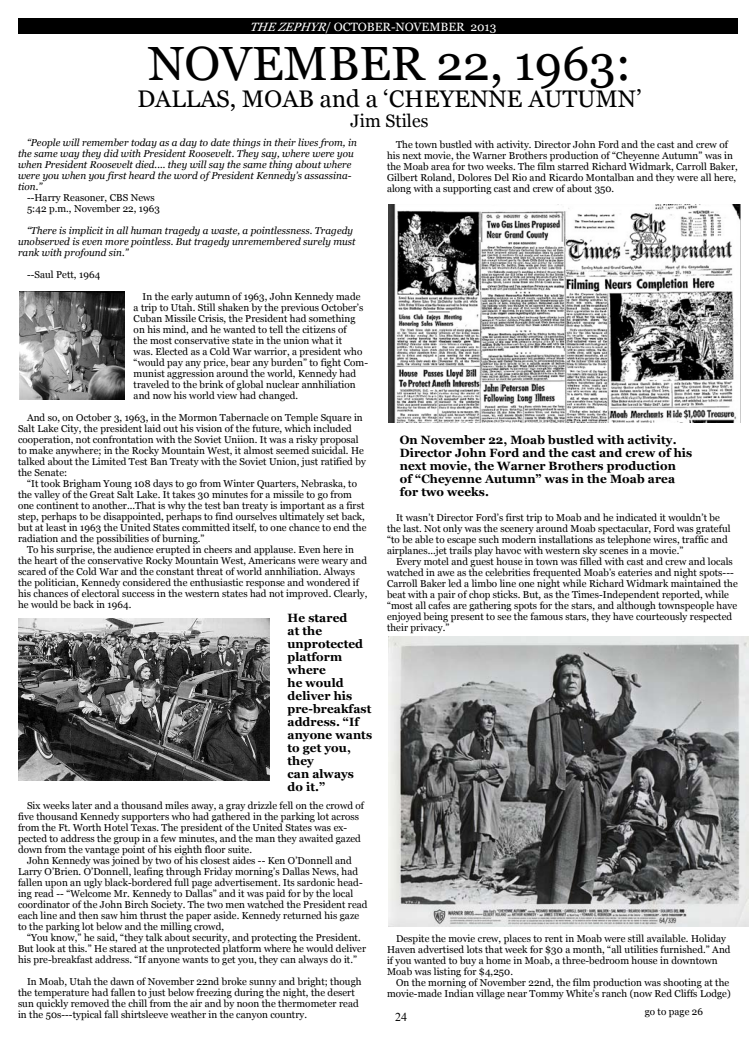
<style>
.page{position:relative;width:756px;height:1044px;background:#fff}
.page>*{position:absolute;margin:0;border:0;box-sizing:border-box;transform-origin:0 0}
.t1{font:48px "Georgia";color:#000}
.t2{font:24px "Georgia";color:#000}
.t3{font:18px "Georgia";color:#000}
.t4{font:700 12px/13px "Georgia";color:#000}
.t5{font:12px "Georgia";color:#fff}
.t6{font:12px "Times New Roman";color:#000}
.t7{font:10px/11px "Georgia";color:#000}
.t8{font:italic 10px/11px "Georgia";color:#000}
.s1{font-style:italic}
</style>
<div class="page">
<div style="left:18px;top:18px;width:720px;height:16px;background:#000"></div>
<img style="left:18px;top:618px;width:252px;height:162px">
<img style="left:388px;top:636px;width:360px;height:291px">
<img style="left:19px;top:292px;width:106px;height:108px">
<img style="left:388px;top:204px;width:353px;height:219px">
<p class="t5" style="left:250px;top:19px;width:249px"><span class="s1">THEZEPHYR</span>/ OCTOBER-NOVEMBER 2013</p>
<h1 class="t1" style="left:148px;top:35px;width:486px">NOVEMBER 22, 1963:</h1>
<h2 class="t2" style="left:137px;top:85px;width:506px">DALLAS, MOAB and a ‘CHEYENNE AUTUMN’</h2>
<h3 class="t3" style="left:351px;top:110px;width:80px">Jim Stiles</h3>
<p class="t8" style="left:18px;top:138px;width:341px;text-indent:9px">“People will remember today as a day to date things in their lives from, in the same way they did with President Roosevelt. They say, where were you when President Roosevelt died.... they will say the same thing about where were you when you first heard the word of President Kennedy’s assassina&shy;tion.”</p>
<p class="t7" style="left:27px;top:193px;width:135px">--Harry Reasoner, CBS News<br>5:42 p.m., November 22, 1963</p>
<p class="t8" style="left:18px;top:226px;width:339px;text-indent:9px">“There is implicit in all human tragedy a waste, a pointlessness. Tragedy unobserved is even more pointless. But tragedy unremembered surely must rank with profound sin.”</p>
<p class="t7" style="left:27px;top:270px;width:75px">--Saul Pett, 1964</p>
<p class="t7" style="left:134px;top:292px;width:236px;text-indent:9px">In the early autumn of 1963, John Kennedy made a trip to Utah. Still shaken by the previous October’s Cuban Missile Crisis, the President had something on his mind, and he wanted to tell the citizens of<br>the most conservative state in the union what it<br>was. Elected as a Cold War warrior, a president who “would pay any price, bear any burden” to fight Com&shy;munist aggression around the world, Kennedy had traveled to the brink of global nuclear annhiliation and now his world view had changed.</p>
<p class="t7" style="left:18px;top:413px;width:349px;text-indent:9px">And so, on October 3, 1963, in the Mormon Tabernacle on Temple Square in Salt Lake City, the president laid out his vision of the future, which included cooperation, not confrontation with the Soviet Uniion. It was a risky proposal to make anywhere; in the Rocky Mountain West, it almost seemed suicidal. He talked about the Limited Test Ban Treaty with the Soviet Union, just ratified by the Senate:</p>
<p class="t7" style="left:18px;top:479px;width:350px;text-indent:9px">“It took Brigham Young 108 days to go from Winter Quarters, Nebraska, to the valley of the Great Salt Lake. It takes 30 minutes for a missile to go from one continent to another...That is why the test ban treaty is important as a first step, perhaps to be disappointed, perhaps to find ourselves ultimately set back, but at least in 1963 the United States committed itself, to one chance to end the radiation and the possibilities of burning.”</p>
<p class="t7" style="left:18px;top:545px;width:351px;text-indent:9px">To his surprise, the audience erupted in cheers and applause. Even here in the heart of the conservative Rocky Mountain West, Americans were weary and scared of the Cold War and the constant threat of world annhiliation. Always the politician, Kennedy considered the enthusiastic response and wondered if his chances of electoral success in the western states had not improved. Clearly, he would be back in 1964.</p>
<p class="t7" style="left:387px;top:139px;width:353px;text-indent:9px">The town bustled with activity. Director John Ford and the cast and crew of his next movie, the Warner Brothers production of “Cheyenne Autumn” was in the Moab area for two weeks. The film starred Richard Widmark, Carroll Baker, Gilbert Roland, Dolores Del Rio and Ricardo Montalban and they were all here, along with a supporting cast and crew of about 350.</p>
<p class="t4" style="left:400px;top:433px;width:294px">On November 22, Moab bustled with activity.<br>Director John Ford and the cast and crew of his next movie, the Warner Brothers production<br>of “Cheyenne Autumn” was in the Moab area for two weeks.</p>
<p class="t7" style="left:387px;top:512px;width:345px;text-indent:9px">It wasn’t Director Ford’s first trip to Moab and he indicated it wouldn’t be the last. Not only was the scenery around Moab spectacular, Ford was grateful “to be able to escape such modern installations as telephone wires, traffic and airplanes...jet trails play havoc with western sky scenes in a movie.”</p>
<p class="t7" style="left:387px;top:556px;width:353px;text-indent:9px">Every motel and guest house in town was filled with cast and crew and locals watched in awe as the celebrities frequented Moab’s eateries and night spots--- Carroll Baker led a limbo line one night while Richard Widmark maintained the beat with a pair of chop sticks. But, as the Times-Independent reported, while “most all cafes are gathering spots for the stars, and although townspeople have enjoyed being present to see the famous stars, they have courteously respected their privacy.”</p>
<p class="t4" style="left:288px;top:611px;width:86px">He stared<br>at the unprotected platform where<br>he would deliver his pre-breakfast address. “If anyone wants to get you, they<br>can always do it.”</p>
<p class="t7" style="left:18px;top:801px;width:348px;text-indent:9px">Six weeks later and a thousand miles away, a gray drizzle fell on the crowd of five thousand Kennedy supporters who had gathered in the parking lot across from the Ft. Worth Hotel Texas. The president of the United States was ex&shy;pected to address the group in a few minutes, and the man they awaited gazed down from the vantage point of his eighth floor suite.</p>
<p class="t7" style="left:18px;top:856px;width:351px;text-indent:9px">John Kennedy was joined by two of his closest aides -- Ken O’Donnell and Larry O’Brien. O’Donnell, leafing through Friday morning’s Dallas News, had fallen upon an ugly black-bordered full page advertisement. Its sardonic head&shy;ing read -- “Welcome Mr. Kennedy to Dallas” and it was paid for by the local coordinator of the John Birch Society. The two men watched the President read each line and then saw him thrust the paper aside. Kennedy returned his gaze to the parking lot below and the milling crowd,</p>
<p class="t7" style="left:18px;top:933px;width:350px;text-indent:9px">“You know,” he said, “they talk about security, and protecting the President.<br>But look at this.” He stared at the unprotected platform where he would deliver his pre-breakfast address. “If anyone wants to get you, they can always do it.”</p>
<p class="t7" style="left:18px;top:977px;width:345px;text-indent:9px">In Moab, Utah the dawn of November 22nd broke sunny and bright; though the temperature had fallen to just below freezing during the night, the desert sun quickly removed the chill from the air and by noon the thermometer read in the 50s---typical fall shirtsleeve weather in the canyon country.</p>
<p class="t7" style="left:387px;top:934px;width:345px;text-indent:9px">Despite the movie crew, places to rent in Moab were still available. Holiday Haven advertised lots that week for $30 a month, “all utilities furnished.” And if you wanted to buy a home in Moab, a three-bedroom house in downtown Moab was listing for $4,250.</p>
<p class="t7" style="left:387px;top:978px;width:346px;text-align:right">On the morning of November 22nd, the film production was shooting at the movie-made Indian village near Tommy White’s ranch (now Red Cliffs Lodge)</p>
<p class="t6" style="left:395px;top:1009px;width:13px">24</p>
<p class="t7" style="left:645px;top:1006px;width:60px">go to page 26</p>
</div>
